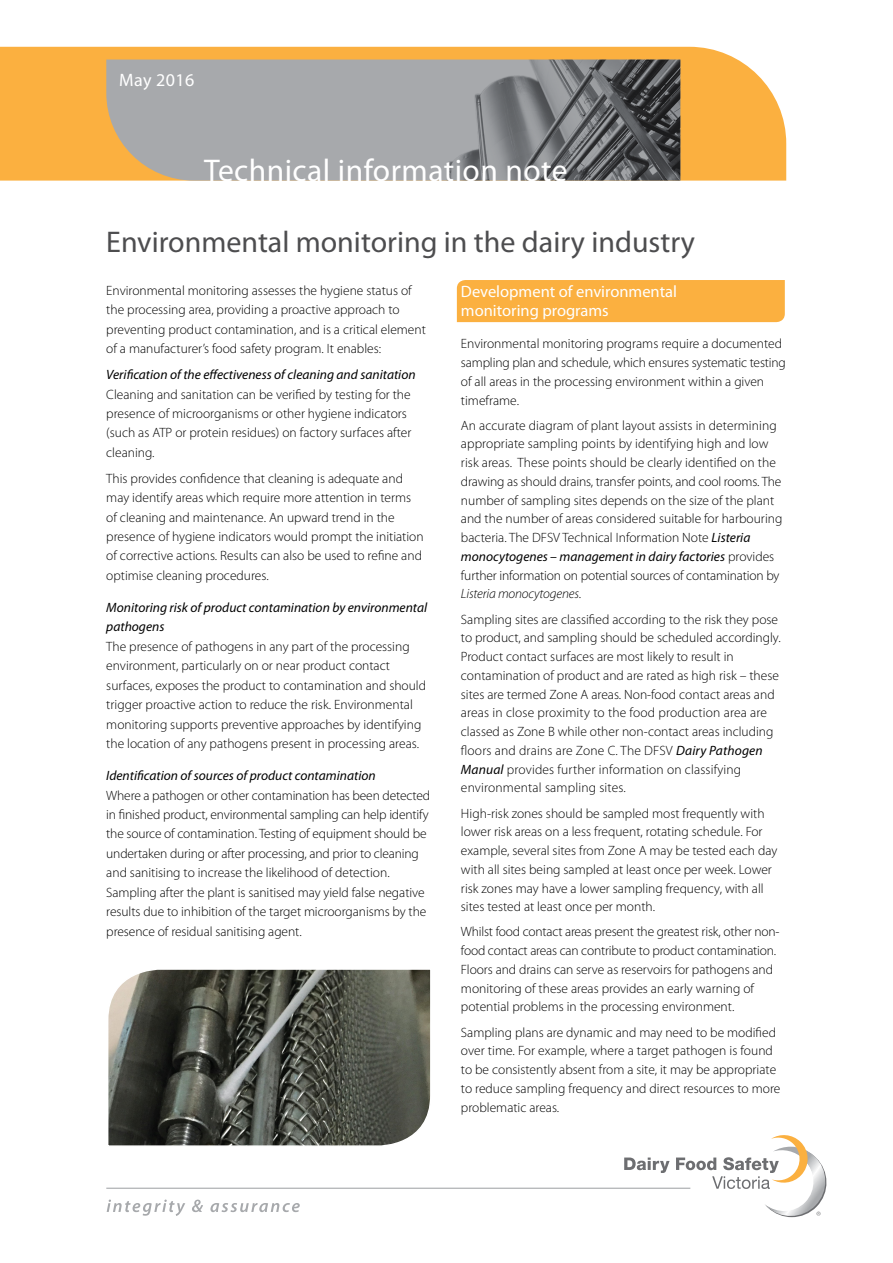
<style>
.page{position:relative;width:893px;height:1263px;background:#fff}
.page>*{position:absolute;margin:0;border:0;box-sizing:border-box;transform-origin:0 0}
.t1{font:31.5px "Myriad Pro";letter-spacing:.015em;color:#fff}
.t2{font:30px "Myriad Pro";color:#4d4d4f}
.t3{font:18px "Myriad Pro";letter-spacing:.025em;color:#fff}
.t4{font:16.5px/19px "Myriad Pro";color:#fff}
.t5{font:300 13.5px/18.8px "Myriad Pro";color:#000}
.t6{font:italic 13.5px/19.5px "Myriad Pro";color:#000}
.s1{font-weight:400;font-style:italic}
.s2{font-style:italic}
</style>
<div class="page">
<svg style="left:0;top:47px;width:786px;height:134px;background:#f9b34c"></svg>
<div style="left:106px;top:60px;width:257px;height:121px;background:#a7a9ac"></div>
<img style="left:363px;top:60px;width:317px;height:121px">
<svg style="left:624px;top:1157px;width:46px;height:16px"></svg>
<svg style="left:676px;top:1135px;width:151px;height:83px"></svg>
<hr style="left:106px;top:1188px;width:584px;height:1px;background:#a7a9ac">
<svg style="left:107px;top:1199px;width:193px;height:17px"></svg>
<div style="left:457px;top:280px;width:328px;height:42px;background:#fbb040"></div>
<svg style="left:108px;top:969px;width:323px;height:177px;background:#54564e"></svg>
<h3 class="t3" style="left:119px;top:69px;width:77px">May 2016</h3>
<h1 class="t1" style="left:204px;top:151px;width:365px">Technical information note</h1>
<h2 class="t2" style="left:106px;top:224px;width:590px">Environmental monitoring in the dairy industry</h2>
<p class="t5" style="left:106px;top:281px;width:321px;line-height:19.5px">Environmental monitoring assesses the hygiene status of the processing area, providing a proactive approach to preventing product contamination, and is a critical element of a manufacturer’s food safety program. It enables:</p>
<p class="t6" style="left:106px;top:365px;width:311px">Verification of the effectiveness of cleaning and sanitation</p>
<p class="t5" style="left:106px;top:384px;width:307px;line-height:19.5px">Cleaning and sanitation can be verified by testing for the presence of microorganisms or other hygiene indicators (such as ATP or protein residues) on factory surfaces after cleaning.</p>
<p class="t5" style="left:106px;top:468px;width:319px;line-height:19.5px">This provides confidence that cleaning is adequate and may identify areas which require more attention in terms of cleaning and maintenance. An upward trend in the presence of hygiene indicators would prompt the initiation of corrective actions. Results can also be used to refine and optimise cleaning procedures.</p>
<p class="t6" style="left:106px;top:597px;width:322px">Monitoring risk of product contamination by environmental pathogens</p>
<p class="t5" style="left:106px;top:636px;width:321px;line-height:19.5px">The presence of pathogens in any part of the processing environment, particularly on or near product contact surfaces, exposes the product to contamination and should trigger proactive action to reduce the risk. Environmental monitoring supports preventive approaches by identifying the location of any pathogens present in processing areas.</p>
<p class="t6" style="left:106px;top:766px;width:271px">Identification of sources of product contamination</p>
<p class="t5" style="left:106px;top:785px;width:325px;line-height:19.5px">Where a pathogen or other contamination has been detected in finished product, environmental sampling can help identify the source of contamination. Testing of equipment should be undertaken during or after processing, and prior to cleaning and sanitising to increase the likelihood of detection.<br>Sampling after the plant is sanitised may yield false negative results due to inhibition of the target microorganisms by the presence of residual sanitising agent.</p>
<p class="t4" style="left:461px;top:282px;width:218px">Development of environmental monitoring programs</p>
<p class="t5" style="left:461px;top:334px;width:326px">Environmental monitoring programs require a documented sampling plan and schedule, which ensures systematic testing of all areas in the processing environment within a given timeframe.</p>
<p class="t5" style="left:461px;top:416px;width:323px">An accurate diagram of plant layout assists in determining appropriate sampling points by identifying high and low risk areas. These points should be clearly identified on the drawing as should drains, transfer points, and cool rooms. The number of sampling sites depends on the size of the plant and the number of areas considered suitable for harbouring bacteria. The DFSV Technical Information Note <span class="s1">Listeria monocytogenes – management in dairy factories</span> provides further information on potential sources of contamination by <span class="s2">Listeria monocytogenes</span>.</p>
<p class="t5" style="left:461px;top:610px;width:321px">Sampling sites are classified according to the risk they pose to product, and sampling should be scheduled accordingly.<br>Product contact surfaces are most likely to result in contamination of product and are rated as high risk – these sites are termed Zone A areas. Non-food contact areas and areas in close proximity to the food production area are classed as Zone B while other non-contact areas including floors and drains are Zone C. The DFSV <span class="s1">Dairy Pathogen Manual</span> provides further information on classifying environmental sampling sites.</p>
<p class="t5" style="left:461px;top:803px;width:318px">High-risk zones should be sampled most frequently with lower risk areas on a less frequent, rotating schedule. For example, several sites from Zone A may be tested each day with all sites being sampled at least once per week. Lower risk zones may have a lower sampling frequency, with all sites tested at least once per month.</p>
<p class="t5" style="left:461px;top:922px;width:320px">Whilst food contact areas present the greatest risk, other non&shy;food contact areas can contribute to product contamination.<br>Floors and drains can serve as reservoirs for pathogens and monitoring of these areas provides an early warning of potential problems in the processing environment.</p>
<p class="t5" style="left:461px;top:1022px;width:321px">Sampling plans are dynamic and may need to be modified over time. For example, where a target pathogen is found to be consistently absent from a site, it may be appropriate to reduce sampling frequency and direct resources to more problematic areas.</p>
</div>
